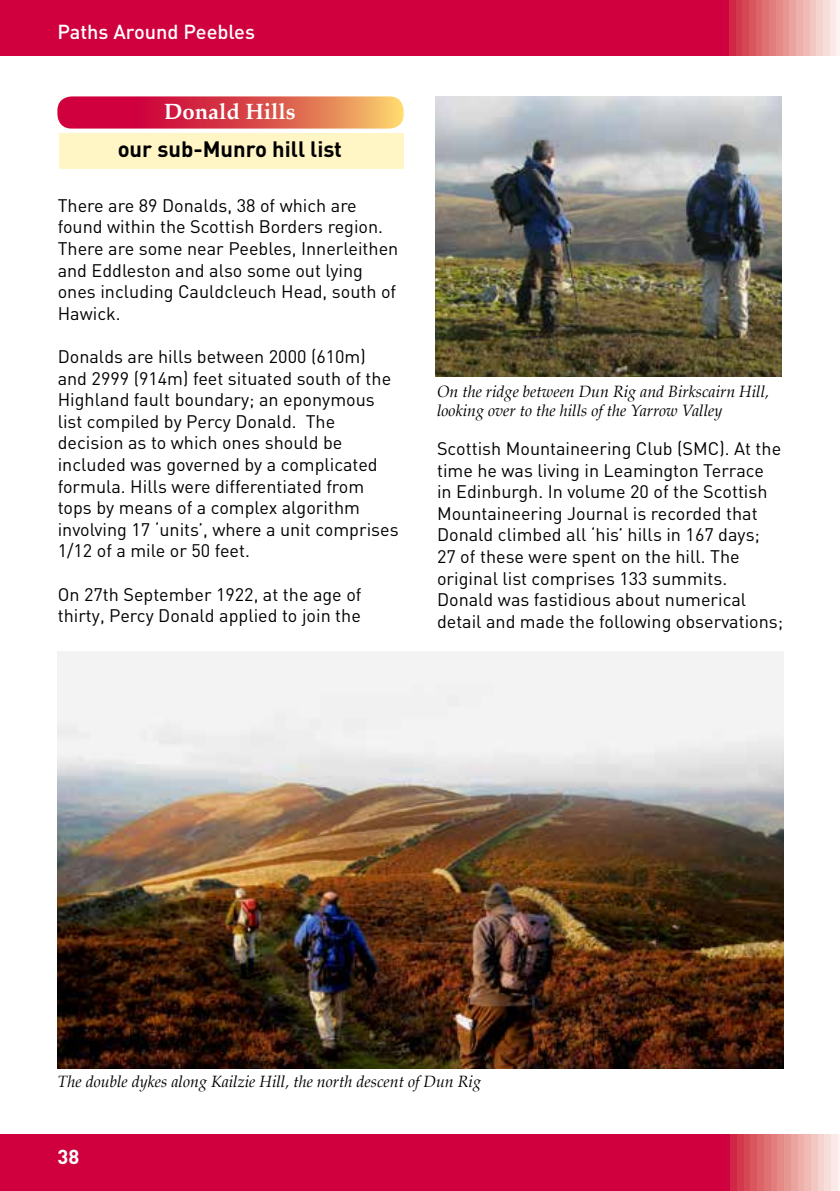
<style>
.page{position:relative;width:840px;height:1191px;background:#fff}
.page>*{position:absolute;margin:0;border:0;box-sizing:border-box;transform-origin:0 0}
.t1{font:700 22px "DIN";color:#000}
.t2{font:700 22px "Palatino";color:#fff}
.t3{font:500 20px "DIN";color:#fff}
.t4{font:700 20px "DIN";color:#fff}
.t5{font:18px/21.6px "DIN";color:#000}
.t6{font:italic 16px/19.2px "Palatino";color:#000}
</style>
<div class="page">
<svg style="left:0;top:1134px;width:839px;height:57px;background:#d11247"></svg>
<svg style="left:0;top:0;width:839px;height:56px;background:#d21248"></svg>
<div style="left:59px;top:133px;width:345px;height:36px;background:#fff5c5"></div>
<svg style="left:57px;top:96px;width:346px;height:33px;background:#db4f52"></svg>
<img style="left:435px;top:96px;width:345px;height:280px">
<img style="left:58px;top:651px;width:724px;height:417px">
<p class="t3" style="left:57px;top:19px;width:199px">Paths Around Peebles</p>
<p class="t2" style="left:164px;top:92px;width:133px">Donald Hills</p>
<p class="t1" style="left:118px;top:135px;width:226px">our sub-Munro hill list</p>
<p class="t5" style="left:58px;top:194px;width:342px">There are 89 Donalds, 38 of which are found within the Scottish Borders region.<br>There are some near Peebles, Innerleithen and Eddleston and also some out lying ones including Cauldcleuch Head, south of Hawick.</p>
<p class="t5" style="left:58px;top:345px;width:342px">Donalds are hills between 2000 (610m) and 2999 (914m) feet situated south of the Highland fault boundary; an eponymous list compiled by Percy Donald. The decision as to which ones should be included was governed by a complicated formula. Hills were differentiated from tops by means of a complex algorithm involving 17 ‘units’, where a unit comprises 1/12 of a mile or 50 feet.</p>
<p class="t5" style="left:58px;top:583px;width:305px">On 27th September 1922, at the age of thirty, Percy Donald applied to join the</p>
<p class="t6" style="left:437px;top:382px;width:333px">On the ridge between Dun Rig and Birkscairn Hill, looking over to the hills of the Yarrow Valley</p>
<p class="t5" style="left:437px;top:437px;width:347px">Scottish Mountaineering Club (SMC). At the time he was living in Leamington Terrace<br>in Edinburgh. In volume 20 of the Scottish Mountaineering Journal is recorded that Donald climbed all ‘his’ hills in 167 days; 27 of these were spent on the hill. The original list comprises 133 summits.<br>Donald was fastidious about numerical detail and made the following observations;</p>
<p class="t6" style="left:58px;top:1072px;width:424px">The double dykes along Kailzie Hill, the north descent of Dun Rig</p>
<p class="t4" style="left:57px;top:1144px;width:23px">38</p>
</div>
